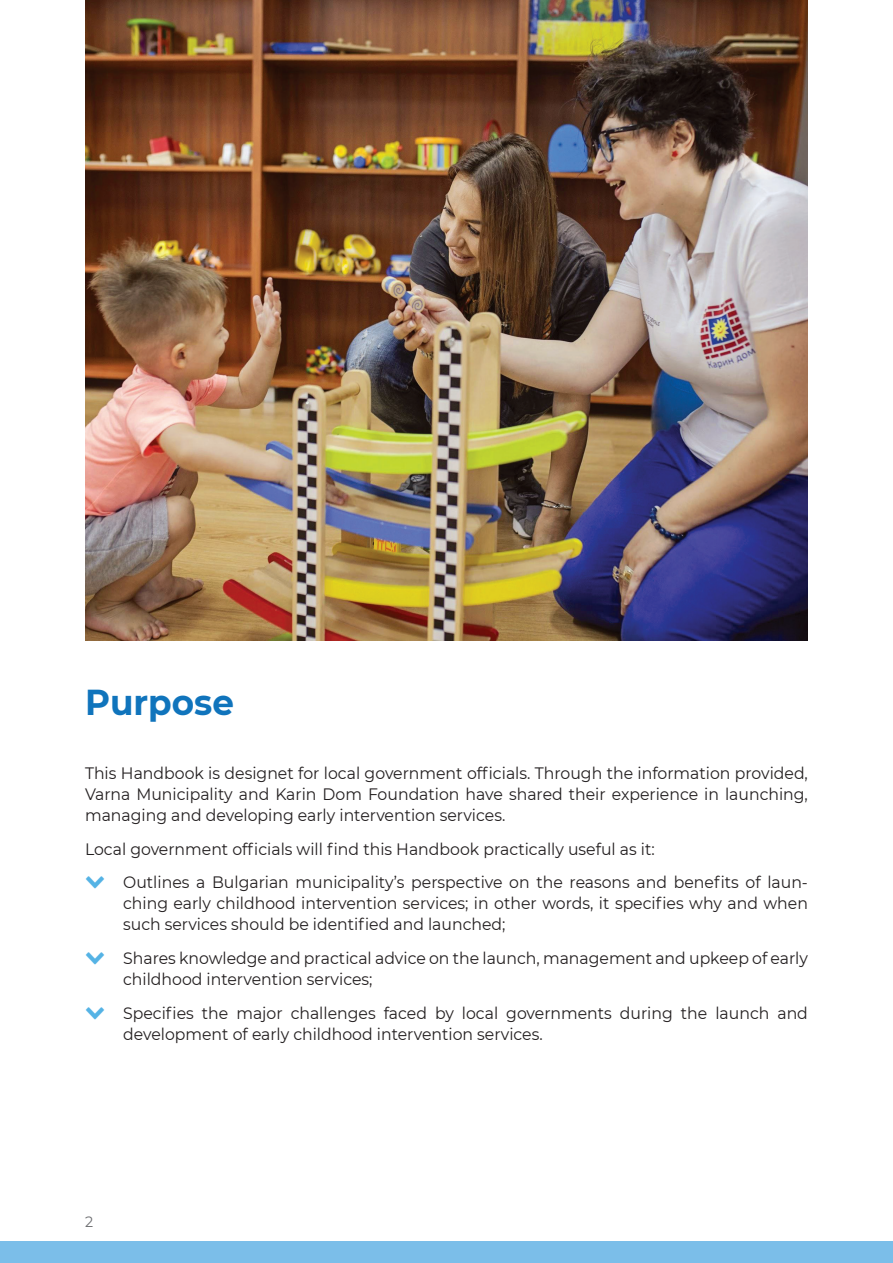
<style>
.page{position:relative;width:893px;height:1263px;background:#fff}
.page>*{position:absolute;margin:0;border:0;box-sizing:border-box;transform-origin:0 0}
.t1{font:700 36px "Montserrat";color:#1074bc;scale:.95 1}
.t2{font:16.5px/21px "Montserrat";color:#231f20;scale:.95 1}
.t3{font:15px "Montserrat";color:#6c6d70;scale:.95 1}
</style>
<div class="page">
<div style="left:0;top:1242px;width:893px;height:21px;background:#7bbee9"></div>
<img style="left:85px;top:0;width:723px;height:640px">
<h1 class="t1" style="left:85px;top:676px;width:158px">Purpose</h1>
<p class="t2" style="left:85px;top:762px;width:762px;text-align:justify">This Handbook is designet for local government officials. Through the information provided, Varna Municipality and Karin Dom Foundation have shared their experience in launching, managing and developing early intervention services.</p>
<p class="t2" style="left:123px;top:831px;width:722px;line-height:33.8px;text-indent:-38px">Local government officials will find this Handbook practically useful as it:<br>Outlines a Bulgarian municipality’s perspective on the reasons and benefits of laun-</p>
<p class="t2" style="left:123px;top:892px;width:722px">ching early childhood intervention services; in other words, it specifies why and when such services should be identified and launched;</p>
<p class="t2" style="left:123px;top:947px;width:722px">Shares knowledge and practical advice on the launch, management and upkeep of early childhood intervention services;</p>
<p class="t2" style="left:123px;top:1002px;width:722px">Specifies the major challenges faced by local governments during the launch and development of early childhood intervention services.</p>
<p class="t3" style="left:85px;top:1212px;width:10px">2</p>
</div>
